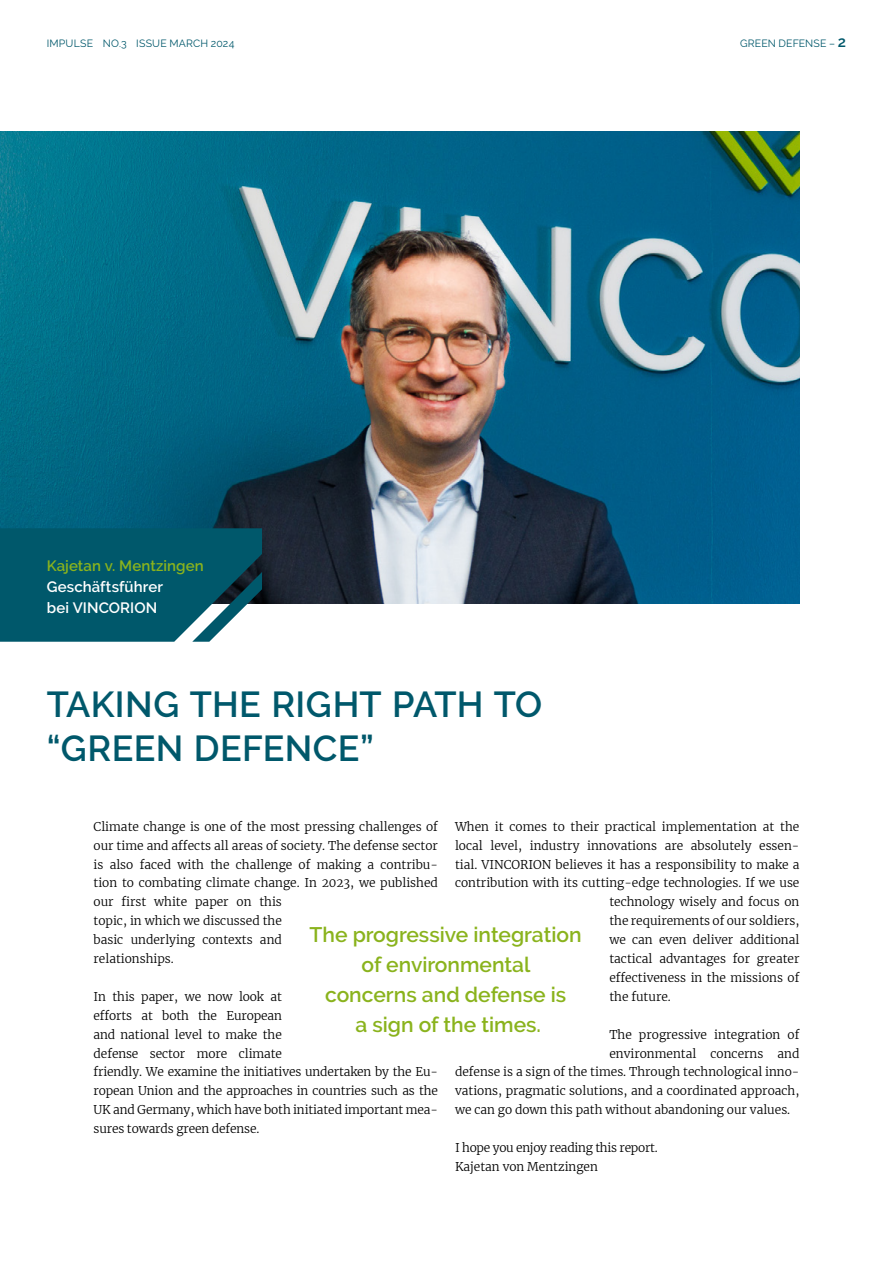
<style>
.page{position:relative;width:893px;height:1263px;background:#fff}
.page>*{position:absolute;margin:0;border:0;box-sizing:border-box;transform-origin:0 0}
.t1{font:600 36px/43.5px "Raleway";letter-spacing:.01em;color:#00586b}
.t2{font:600 21px/30px "Raleway";color:#8ab31d;text-align:center}
.t3{font:600 15px/21px "Raleway";letter-spacing:.005em;color:#fff}
.t4{font:600 15px "Raleway";letter-spacing:.005em;color:#8ab31d}
.t5{font:300 12px/18.9px "Merriweather";color:#000}
.t6{font:300 12px/18.9px "Merriweather";letter-spacing:-.02em;color:#000}
.t7{font:10.5px "Raleway";letter-spacing:.02em;color:#00586b}
.s1{font-weight:600;font-size:15px}
</style>
<div class="page">
<img style="left:0;top:131px;width:799px;height:473px">
<svg style="left:0;top:528px;width:262px;height:114px"></svg>
<p class="t7" style="left:47px;top:37px;width:189px">IMPULSE NO.3 ISSUE MARCH 2024</p>
<p class="t7" style="left:740px;top:37px;width:108px">GREEN DEFENSE – <span class="s1">2</span></p>
<p class="t4" style="left:47px;top:557px;width:158px">Kajetan v. Mentzingen</p>
<p class="t3" style="left:47px;top:576px;width:118px">Geschäftsführer bei VINCORION</p>
<h1 class="t1" style="left:47px;top:683px;width:497px">TAKING THE RIGHT PATH TO “GREEN DEFENCE”</h1>
<p class="t5" style="left:455px;top:816px;width:346px">When it comes to their practical implementation at the</p>
<p class="t5" style="left:455px;top:835px;width:346px">local level, industry innovations are absolutely essen-</p>
<p class="t5" style="left:455px;top:854px;width:346px">tial. VINCORION believes it has a responsibility to make a</p>
<p class="t5" style="left:455px;top:873px;width:346px">contribution with its cutting-edge technologies. If we use</p>
<p class="t5" style="left:609px;top:892px;width:192px">technology wisely and focus on</p>
<p class="t5" style="left:609px;top:911px;width:192px">the requirements of our soldiers,</p>
<p class="t5" style="left:609px;top:930px;width:192px">we can even deliver additional</p>
<p class="t5" style="left:609px;top:949px;width:192px">tactical advantages for greater</p>
<p class="t5" style="left:609px;top:968px;width:192px">effectiveness in the missions of</p>
<p class="t5" style="left:609px;top:987px;width:63px">the future.</p>
<p class="t5" style="left:609px;top:1024px;width:192px">The progressive integration of</p>
<p class="t5" style="left:609px;top:1043px;width:192px">environmental concerns and</p>
<p class="t5" style="left:455px;top:1062px;width:346px">defense is a sign of the times. Through technological inno-</p>
<p class="t5" style="left:455px;top:1081px;width:346px">vations, pragmatic solutions, and a coordinated approach,</p>
<p class="t5" style="left:455px;top:1100px;width:337px">we can go down this path without abandoning our values.</p>
<p class="t6" style="left:455px;top:1138px;width:204px">I hope you enjoy reading this report.<br>Kajetan von Mentzingen</p>
<p class="t5" style="left:94px;top:816px;width:346px">Climate change is one of the most pressing challenges of our time and affects all areas of society. The defense sector is also faced with the challenge of making a contribu&shy;tion to combating climate change. In 2023, we published our first white paper on this<br>topic, in which we discussed the<br>basic underlying contexts and<br>relationships.</p>
<p class="t5" style="left:94px;top:987px;width:346px">In this paper, we now look at<br>efforts at both the European<br>and national level to make the<br>defense sector more climate<br>friendly. We examine the initiatives undertaken by the Eu&shy;ropean Union and the approaches in countries such as the UK and Germany, which have both initiated important mea&shy;sures towards green defense.</p>
<h2 class="t2" style="left:310px;top:919px;width:274px">The progressive integration of environmental<br>concerns and defense is<br>a sign of the times.</h2>
</div>
